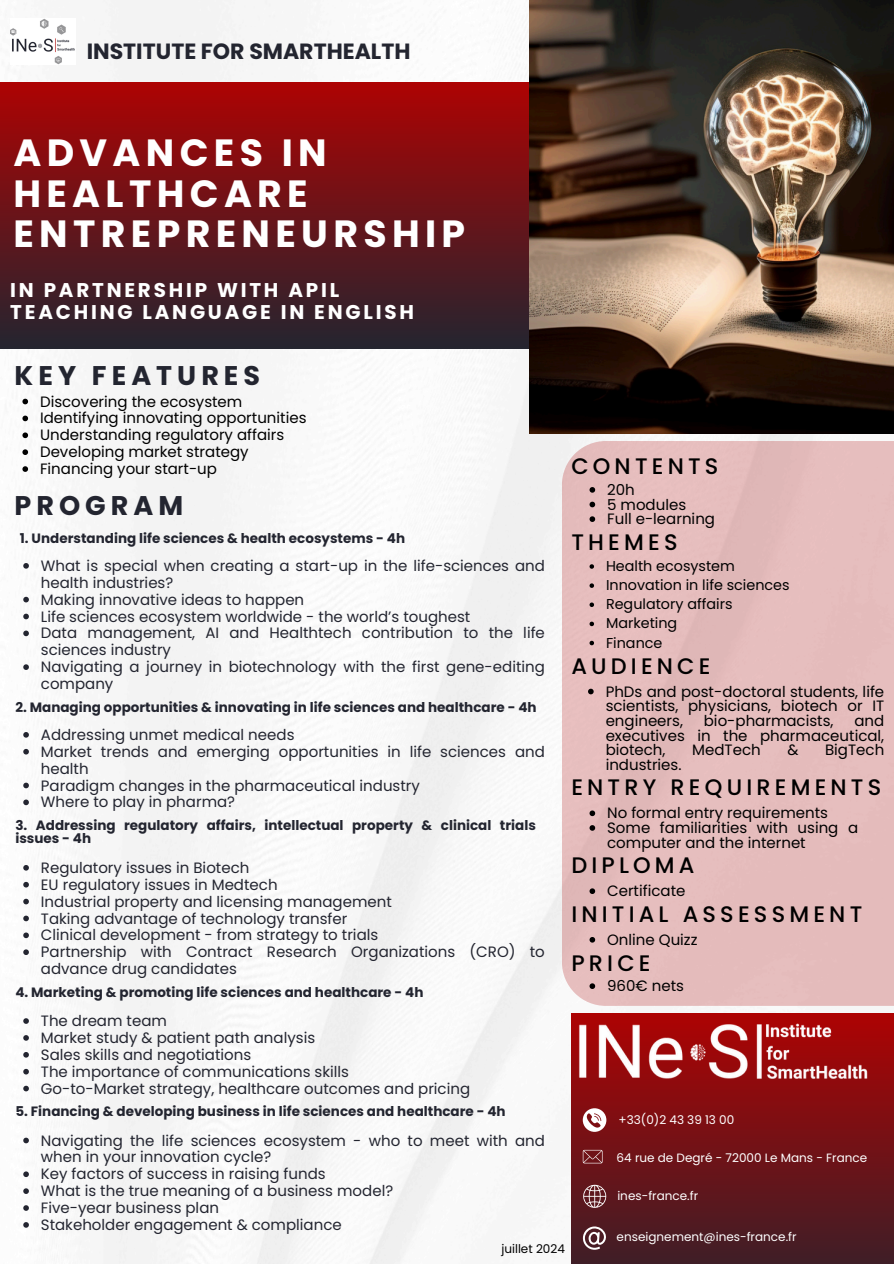
<style>
.page{position:relative;width:894px;height:1264px;background:#fff}
.page>*{position:absolute;margin:0;border:0;box-sizing:border-box;transform-origin:0 0}
.t1{font:700 37.8px/40.7px "Poppins";letter-spacing:.14em;color:#fff}
.t2{font:700 27px "Poppins";letter-spacing:.185em;color:#232530}
.t3{font:500 22.35px "Poppins";letter-spacing:.185em;color:#000}
.t4{font:700 22.05px "Poppins";color:#232530}
.t5{font:700 19.95px/21.3px "Poppins";letter-spacing:.14em;color:#fff}
.t6{font:15px/16.8px "Poppins";color:#232530}
.t7{font:15px/14.7px "Poppins";color:#000;text-align:justify}
.t8{font:14.4px "Poppins";color:#000}
.t9{font:700 13.5px/13.5px "Poppins";color:#232530}
.t10{font:12px "Poppins";color:#fff}
.t11{font:12px "Poppins";color:#000}
</style>
<div class="page">
<img style="left:0;top:0;width:893px;height:1263px">
<div style="left:0;top:83px;width:614px;height:265px;background:linear-gradient(to bottom,#ad0303,#24252f)"></div>
<img style="left:529px;top:0;width:364px;height:433px">
<img style="left:10px;top:19px;width:65px;height:46px">
<svg style="left:22px;top:399px;width:6px;height:5px"></svg>
<svg style="left:22px;top:415px;width:6px;height:6px"></svg>
<svg style="left:22px;top:432px;width:6px;height:6px"></svg>
<svg style="left:22px;top:449px;width:6px;height:6px"></svg>
<svg style="left:22px;top:466px;width:6px;height:6px"></svg>
<div style="left:561px;top:441px;width:332px;height:564px;background:#e6bdbd"></div>
<div style="left:571px;top:1013px;width:322px;height:250px;background:linear-gradient(to bottom,#ae0303,#401e27)"></div>
<img style="left:571px;top:1013px;width:304px;height:87px">
<svg style="left:589px;top:564px;width:5px;height:4px"></svg>
<svg style="left:589px;top:583px;width:5px;height:5px"></svg>
<svg style="left:589px;top:602px;width:5px;height:5px"></svg>
<svg style="left:589px;top:621px;width:5px;height:5px"></svg>
<svg style="left:589px;top:640px;width:5px;height:5px"></svg>
<svg style="left:589px;top:487px;width:6px;height:5px"></svg>
<svg style="left:589px;top:501px;width:6px;height:6px"></svg>
<svg style="left:589px;top:516px;width:6px;height:6px"></svg>
<svg style="left:582px;top:1108px;width:24px;height:23px"></svg>
<svg style="left:582px;top:1226px;width:24px;height:23px"></svg>
<svg style="left:582px;top:1184px;width:24px;height:23px"></svg>
<svg style="left:582px;top:1149px;width:20px;height:14px"></svg>
<svg style="left:588px;top:688px;width:5px;height:6px"></svg>
<svg style="left:589px;top:810px;width:6px;height:6px"></svg>
<svg style="left:589px;top:825px;width:6px;height:5px"></svg>
<svg style="left:589px;top:937px;width:6px;height:5px"></svg>
<svg style="left:589px;top:983px;width:6px;height:5px"></svg>
<svg style="left:23px;top:563px;width:6px;height:5px"></svg>
<svg style="left:23px;top:597px;width:6px;height:5px"></svg>
<svg style="left:23px;top:613px;width:6px;height:6px"></svg>
<svg style="left:23px;top:630px;width:6px;height:6px"></svg>
<svg style="left:23px;top:664px;width:6px;height:6px"></svg>
<svg style="left:23px;top:732px;width:6px;height:5px"></svg>
<svg style="left:23px;top:749px;width:6px;height:5px"></svg>
<svg style="left:23px;top:782px;width:6px;height:6px"></svg>
<svg style="left:23px;top:799px;width:6px;height:6px"></svg>
<svg style="left:23px;top:865px;width:6px;height:5px"></svg>
<svg style="left:23px;top:881px;width:6px;height:6px"></svg>
<svg style="left:23px;top:898px;width:6px;height:6px"></svg>
<svg style="left:23px;top:915px;width:6px;height:6px"></svg>
<svg style="left:23px;top:932px;width:6px;height:6px"></svg>
<svg style="left:23px;top:949px;width:6px;height:6px"></svg>
<svg style="left:23px;top:1018px;width:6px;height:5px"></svg>
<svg style="left:23px;top:1035px;width:6px;height:5px"></svg>
<svg style="left:23px;top:1051px;width:6px;height:6px"></svg>
<svg style="left:23px;top:1068px;width:6px;height:6px"></svg>
<svg style="left:23px;top:1085px;width:6px;height:6px"></svg>
<svg style="left:23px;top:1137px;width:6px;height:6px"></svg>
<svg style="left:23px;top:1171px;width:6px;height:6px"></svg>
<svg style="left:23px;top:1188px;width:6px;height:5px"></svg>
<svg style="left:23px;top:1205px;width:6px;height:5px"></svg>
<svg style="left:23px;top:1222px;width:6px;height:5px"></svg>
<svg style="left:589px;top:888px;width:6px;height:6px"></svg>
<h3 class="t4" style="left:87px;top:36px;width:325px">INSTITUTE FOR SMARTHEALTH</h3>
<p class="t1" style="left:13px;top:132px;width:453px">ADVANCES IN<br>HEALTHCARE<br>ENTREPRENEURSHIP</p>
<p class="t5" style="left:10px;top:280px;width:405px">IN PARTNERSHIP WITH APIL<br>TEACHING LANGUAGE IN ENGLISH</p>
<h1 class="t2" style="left:15px;top:357px;width:247px">KEY FEATURES</h1>
<h4 class="t7" style="left:40px;top:394px;width:204px">Discovering the ecosystem</h4>
<h2 class="t7" style="left:40px;top:411px;width:268px">Identifying innovating opportunities</h2>
<p class="t7" style="left:40px;top:428px;width:246px">Understanding regulatory affairs</p>
<p class="t7" style="left:40px;top:444px;width:210px">Developing market strategy</p>
<p class="t7" style="left:40px;top:461px;width:178px">Financing your start-up</p>
<p class="t3" style="left:571px;top:451px;width:148px">CONTENTS</p>
<p class="t7" style="left:607px;top:482px;width:29px">20h</p>
<p class="t7" style="left:607px;top:497px;width:81px">5 modules</p>
<p class="t7" style="left:607px;top:511px;width:109px">Full e-learning</p>
<p class="t2" style="left:15px;top:486px;width:170px">PROGRAM</p>
<p class="t9" style="left:20px;top:531px;width:386px">1. Understanding life sciences &amp; health ecosystems - 4h</p>
<p class="t6" style="left:41px;top:557px;width:505px">What is special when creating a start-up in the life-sciences and health industries?</p>
<p class="t6" style="left:41px;top:591px;width:265px">Making innovative ideas to happen</p>
<p class="t6" style="left:41px;top:608px;width:431px">Life sciences ecosystem worldwide - the world’s toughest</p>
<h6 class="t6" style="left:41px;top:624px;width:505px">Data management, AI and Healthtech contribution to the life sciences industry</h6>
<p class="t6" style="left:41px;top:658px;width:505px">Navigating a journey in biotechnology with the first gene-editing company</p>
<p class="t9" style="left:15px;top:700px;width:522px">2. Managing opportunities &amp; innovating in life sciences and healthcare - 4h</p>
<p class="t6" style="left:41px;top:726px;width:255px">Addressing unmet medical needs</p>
<p class="t6" style="left:41px;top:743px;width:505px">Market trends and emerging opportunities in life sciences and health</p>
<h6 class="t6" style="left:41px;top:777px;width:380px">Paradigm changes in the pharmaceutical industry</h6>
<p class="t6" style="left:41px;top:793px;width:196px">Where to play in pharma?</p>
<p class="t9" style="left:15px;top:818px;width:522px">3. Addressing regulatory affairs, intellectual property &amp; clinical trials issues - 4h</p>
<p class="t6" style="left:41px;top:859px;width:210px">Regulatory issues in Biotech</p>
<p class="t6" style="left:41px;top:876px;width:238px">EU regulatory issues in Medtech</p>
<p class="t6" style="left:41px;top:893px;width:352px">Industrial property and licensing management</p>
<p class="t6" style="left:41px;top:909px;width:308px">Taking advantage of technology transfer</p>
<h6 class="t6" style="left:41px;top:926px;width:339px">Clinical development - from strategy to trials</h6>
<p class="t6" style="left:41px;top:943px;width:505px">Partnership with Contract Research Organizations (CRO) to advance drug candidates</p>
<h3 class="t3" style="left:571px;top:526px;width:108px">THEMES</h3>
<p class="t8" style="left:606px;top:556px;width:130px">Health ecosystem</p>
<h3 class="t8" style="left:606px;top:575px;width:185px">Innovation in life sciences</h3>
<p class="t8" style="left:606px;top:594px;width:128px">Regulatory affairs</p>
<p class="t8" style="left:606px;top:613px;width:73px">Marketing</p>
<p class="t8" style="left:606px;top:632px;width:58px">Finance</p>
<p class="t3" style="left:571px;top:650px;width:141px">AUDIENCE</p>
<p class="t7" style="left:605px;top:684px;width:280px">PhDs and post-doctoral students, life scientists, physicians, biotech or IT engineers,</p>
<p class="t7" style="left:703px;top:713px;width:131px">bio-pharmacists,</p>
<p class="t7" style="left:605px;top:713px;width:280px;text-indent:249px">and executives in the pharmaceutical, biotech,</p>
<p class="t7" style="left:692px;top:742px;width:70px">MedTech</p>
<p class="t7" style="left:787px;top:742px;width:13px">&amp;</p>
<p class="t7" style="left:824px;top:742px;width:61px">BigTech</p>
<p class="t7" style="left:605px;top:757px;width:77px">industries.</p>
<h3 class="t3" style="left:571px;top:772px;width:311px">ENTRY REQUIREMENTS</h3>
<p class="t7" style="left:607px;top:805px;width:222px">No formal entry requirements</p>
<h3 class="t7" style="left:607px;top:820px;width:252px">Some familiarities with using a computer and the internet</h3>
<p class="t3" style="left:571px;top:849px;width:125px">DIPLOMA</p>
<p class="t7" style="left:607px;top:883px;width:80px">Certificate</p>
<p class="t3" style="left:571px;top:898px;width:292px">INITIAL ASSESSMENT</p>
<h3 class="t7" style="left:607px;top:932px;width:92px">Online Quizz</h3>
<p class="t3" style="left:571px;top:947px;width:81px">PRICE</p>
<h2 class="t7" style="left:607px;top:978px;width:78px">960€ nets</h2>
<p class="t9" style="left:15px;top:985px;width:409px">4. Marketing &amp; promoting life sciences and healthcare - 4h</p>
<p class="t6" style="left:41px;top:1012px;width:127px">The dream team</p>
<p class="t6" style="left:41px;top:1029px;width:276px">Market study &amp; patient path analysis</p>
<p class="t6" style="left:41px;top:1046px;width:212px">Sales skills and negotiations</p>
<p class="t6" style="left:41px;top:1063px;width:309px">The importance of communications skills</p>
<p class="t6" style="left:41px;top:1079px;width:430px">Go-to-Market strategy, healthcare outcomes and pricing</p>
<p class="t6" style="left:41px;top:1131px;width:505px">Navigating the life sciences ecosystem - who to meet with and when in your innovation cycle?</p>
<p class="t6" style="left:41px;top:1165px;width:286px">Key factors of success in raising funds</p>
<p class="t6" style="left:41px;top:1182px;width:354px">What is the true meaning of a business model?</p>
<p class="t6" style="left:41px;top:1199px;width:180px">Five-year business plan</p>
<p class="t6" style="left:41px;top:1216px;width:302px">Stakeholder engagement &amp; compliance</p>
<h6 class="t9" style="left:15px;top:1104px;width:491px">5. Financing &amp; developing business in life sciences and healthcare - 4h</h6>
<p class="t10" style="left:618px;top:1110px;width:117px">+33(0)2 43 39 13 00</p>
<h3 class="t10" style="left:616px;top:1149px;width:252px">64 rue de Degré - 72000 Le Mans - France</h3>
<p class="t10" style="left:617px;top:1187px;width:82px">ines-france.fr</p>
<h3 class="t10" style="left:616px;top:1228px;width:181px">enseignement@ines-france.fr</h3>
<h6 class="t11" style="left:501px;top:1240px;width:65px">juillet 2024</h6>
</div>
